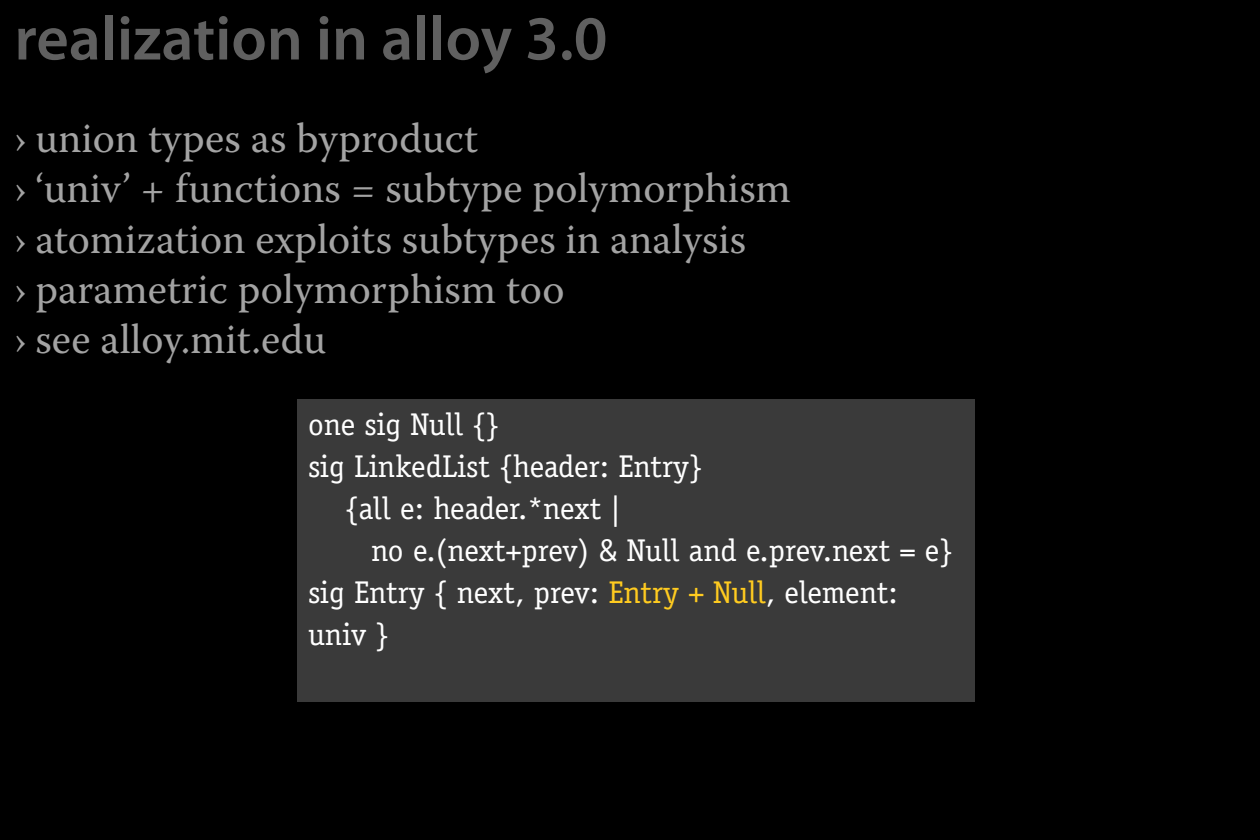
<style>
.page{position:relative;width:1260px;height:840px;background:#000}
.page>*{position:absolute;margin:0;border:0;box-sizing:border-box;transform-origin:0 0}
.t1{font:600 63px "Myriad Pro";color:#606060}
.subpoint{font:42px "Warnock Pro";color:#a3a3a3}
.code{font:31.5px "Officina Serif Std";color:#fff}
.code-2{font:31.5px "Officina Serif Std";letter-spacing:-.02em;color:#fff}
.s1{color:#ffcb20}
</style>
<div class="page">
<div style="left:297px;top:399px;width:678px;height:302px;background:#3a3a3a"></div>
<p class="t1" style="left:14px;top:3px;width:595px">realization in alloy 3.0</p>
<p class="subpoint" style="left:14px;top:113px;width:465px">› union types as byproduct</p>
<p class="subpoint" style="left:14px;top:163px;width:778px">› ‘univ’ + functions = subtype polymorphism</p>
<p class="subpoint" style="left:14px;top:214px;width:733px">› atomization exploits subtypes in analysis</p>
<p class="subpoint" style="left:14px;top:264px;width:551px">› parametric polymorphism too</p>
<p class="subpoint" style="left:14px;top:314px;width:313px">› see alloy.mit.edu</p>
<p class="code" style="left:308px;top:406px;width:193px">one sig Null {}</p>
<p class="code" style="left:308px;top:448px;width:396px">sig LinkedList {header: Entry}</p>
<p class="code" style="left:345px;top:490px;width:277px">{all e: header.*next |</p>
<p class="code-2" style="left:371px;top:532px;width:583px">no e.(next+prev) &amp; Null and e.prev.next = e}</p>
<p class="code" style="left:308px;top:574px;width:591px">sig Entry { next, prev: <span class="s1">Entry + Null</span>, element:</p>
<p class="code" style="left:308px;top:616px;width:83px">univ }</p>
</div>
